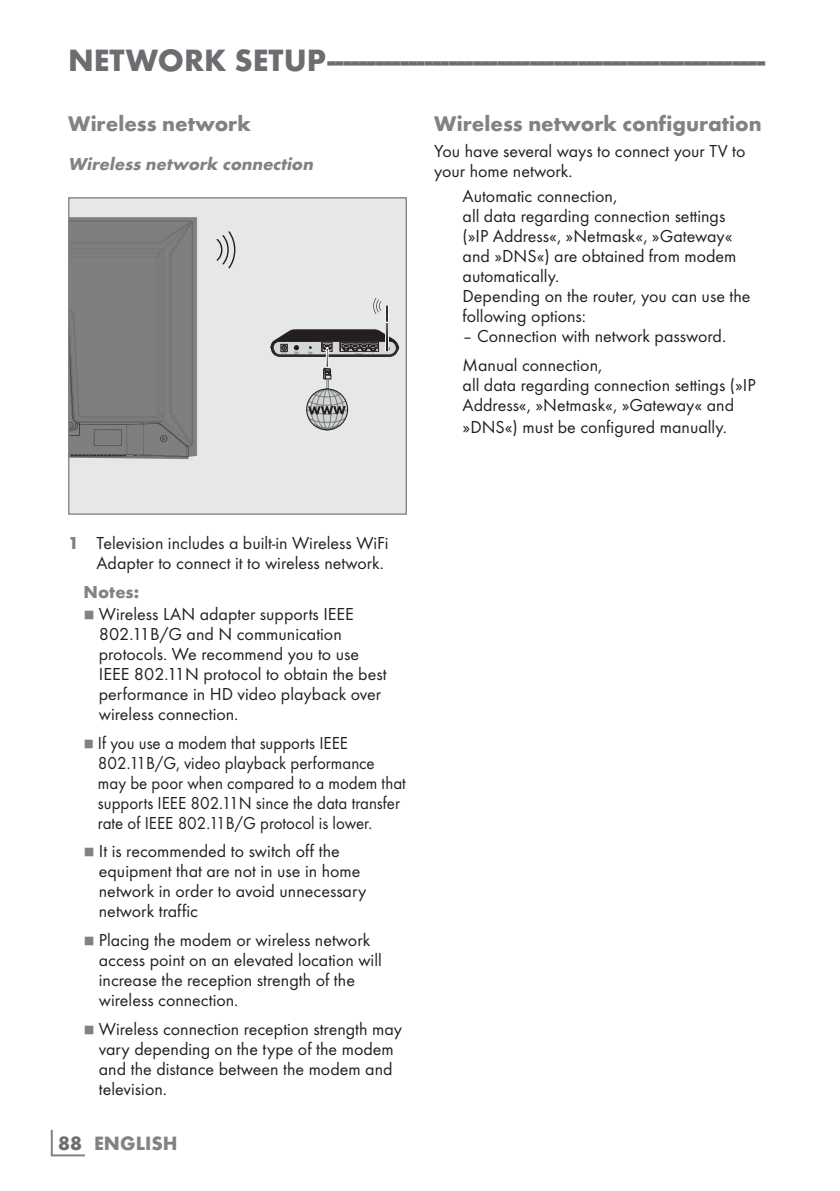
<style>
.page{position:relative;width:840px;height:1191px;background:#fff}
.page>*{position:absolute;margin:0;border:0;box-sizing:border-box;transform-origin:0 0}
.t1{font:700 32px "Futura TOT";color:#6c6d70}
.t2{font:700 22px "Futura TOT";color:#808285}
.t3{font:700 20px "Futura TOT";color:#808285}
.t4{font:18px/20px "Futura TOT Boo";color:#231f20}
.t5{font:18px/20px "Futura TOT Boo";color:#231f20;scale:.94 1}
.t6{font:italic 700 18px "Futura TOT";color:#808285}
.t7{font:700 18px "Futura TOT";letter-spacing:.005em;color:#808285}
.t8{font:8px "Grund Son Se";color:#808285}
.t9{font:8px "Grund Son Se";color:#808285;scale:.94 1}
.s1{font-family:"Futura TOT";font-weight:700;color:#808285}
.s2{color:#6c6d70}
</style>
<div class="page">
<hr style="left:51px;top:1129px;width:2px;height:26px;background:#808285">
<hr style="left:51px;top:1154px;width:34px;height:2px;background:#808285">
<div style="left:69px;top:198px;width:337px;height:316px;background:#e6e7e9"></div>
<svg style="left:216px;top:231px;width:19px;height:37px"></svg>
<svg style="left:270px;top:298px;width:129px;height:133px"></svg>
<svg style="left:70px;top:217px;width:128px;height:242px;background:#7e7d7f"></svg>
<div style="left:68px;top:197px;width:338px;height:318px;border:1px solid #808285"></div>
<h1 class="t1" style="left:68px;top:40px;width:698px">NETWORK SETUP-------------------------------------------------------</h1>
<p class="t2" style="left:68px;top:110px;width:184px">Wireless network</p>
<p class="t6" style="left:68px;top:153px;width:250px">Wireless network connection</p>
<p class="t2" style="left:434px;top:110px;width:329px">Wireless network configuration</p>
<p class="t4" style="left:434px;top:140px;width:312px">You have several ways to connect your TV to your home network.</p>
<p class="t4" style="left:462px;top:186px;width:289px">Automatic connection,<br>all data regarding connection settings (»IP Address«, »Netmask«, »Gateway« and »DNS«) are obtained from modem automatically.<br>Depending on the router, you can use the following options:</p>
<p class="t4" style="left:462px;top:322px;width:265px;line-height:28.6px">– Connection with network password.<br>Manual connection,</p>
<p class="t4" style="left:462px;top:374px;width:294px">all data regarding connection settings (»IP<br>Address«, »Netmask«, »Gateway« and</p>
<p class="t4" style="left:462px;top:416px;width:266px">»DNS«) must be configured manually.</p>
<p class="t4" style="left:68px;top:533px;width:322px;text-align:right"><span class="s1">1</span> Television includes a built-in Wireless WiFi<br>Adapter to connect it to wireless network.</p>
<p class="t7" style="left:83px;top:580px;width:57px">Notes:</p>
<p class="t8" style="left:83px;top:611px;width:13px">7</p>
<p class="t4" style="left:99px;top:604px;width:289px">Wireless LAN adapter supports IEEE 802.11B/G and N communication protocols. We recommend you to use IEEE 802.11N protocol to obtain the best performance in HD video playback over wireless connection.</p>
<p class="t9" style="left:83px;top:739px;width:13px">7</p>
<p class="t5" style="left:98px;top:733px;width:329px">If you use a modem that supports IEEE 802.11B/G, video playback performance may be poor when compared to a modem that supports IEEE 802.11N since the data transfer rate of IEEE 802.11B/G protocol is lower.</p>
<p class="t8" style="left:83px;top:848px;width:13px">7</p>
<p class="t4" style="left:99px;top:841px;width:269px">It is recommended to switch off the equipment that are not in use in home network in order to avoid unnecessary network traffic</p>
<p class="t8" style="left:83px;top:936px;width:13px">7</p>
<p class="t4" style="left:99px;top:930px;width:284px">Placing the modem or wireless network access point on an elevated location will increase the reception strength of the wireless connection.</p>
<p class="t8" style="left:83px;top:1025px;width:13px">7</p>
<p class="t4" style="left:99px;top:1018px;width:305px">Wireless connection reception strength may vary depending on the type of the modem and the distance between the modem and television.</p>
<p class="t3" style="left:58px;top:1131px;width:121px"><span class="s2">88</span> ENGLISH</p>
</div>
